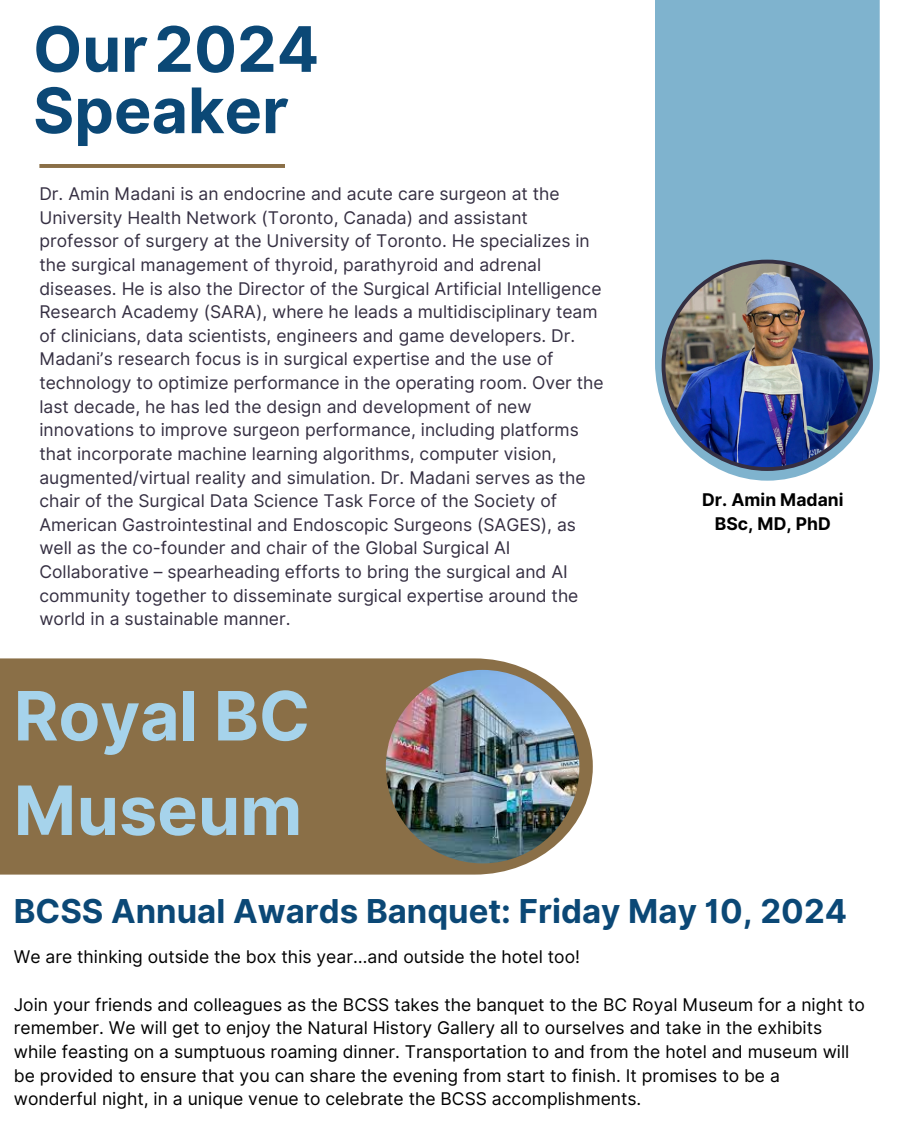
<style>
.page{position:relative;width:918px;height:1141px;background:#fff}
.page>*{position:absolute;margin:0;border:0;box-sizing:border-box;transform-origin:0 0}
.t1{font:700 68.08px/94.5px "Inter";color:#a6d3eb}
.t2{font:700 62.82px "Inter";color:#0b4876}
.t3{font:700 32.9px "Inter";color:#0b4876}
.t4{font:17.5px/23.6px "Inter";color:#352f42}
.t5{font:17.5px/23.6px "Inter";color:#000}
.t6{font:700 17.5px/23.6px "Inter";color:#000;text-align:center}
.s1{font-size:62.65px}
</style>
<div class="page">
<div style="left:655px;top:0;width:224px;height:480px;background:#7fb3ce"></div>
<img style="left:661px;top:260px;width:211px;height:211px">
<hr style="left:39px;top:164px;width:246px;height:4px;background:#8a6f47">
<div style="left:0;top:658px;width:592px;height:216px;background:#8a6f47"></div>
<img style="left:385px;top:666px;width:198px;height:201px">
<h1 class="t2" style="left:33px;top:11px;width:287px"><span class="s1">Our</span>2024</h1>
<h1 class="t2" style="left:33px;top:73px;width:257px">Speaker</h1>
<p class="t4" style="left:39px;top:182px;width:565px">Dr. Amin Madani is an endocrine and acute care surgeon at the University Health Network (Toronto, Canada) and assistant professor of surgery at the University of Toronto. He specializes in the surgical management of thyroid, parathyroid and adrenal diseases. He is also the Director of the Surgical Artificial Intelligence Research Academy (SARA), where he leads a multidisciplinary team of clinicians, data scientists, engineers and game developers. Dr.<br>Madani’s research focus is in surgical expertise and the use of technology to optimize performance in the operating room. Over the last decade, he has led the design and development of new innovations to improve surgeon performance, including platforms that incorporate machine learning algorithms, computer vision, augmented/virtual reality and simulation. Dr. Madani serves as the chair of the Surgical Data Science Task Force of the Society of American Gastrointestinal and Endoscopic Surgeons (SAGES), as well as the co-founder and chair of the Global Surgical AI Collaborative – spearheading efforts to bring the surgical and AI community together to disseminate surgical expertise around the world in a sustainable manner.</p>
<p class="t1" style="left:14px;top:668px;width:298px">Royal BC<br>Museum</p>
<p class="t6" style="left:702px;top:488px;width:143px">Dr. Amin Madani<br>BSc, MD, PhD</p>
<h1 class="t3" style="left:14px;top:891px;width:834px">BCSS Annual Awards Banquet: Friday May 10, 2024</h1>
<h2 class="t5" style="left:14px;top:945px;width:567px">We are thinking outside the box this year…and outside the hotel too!</h2>
<p class="t5" style="left:14px;top:992px;width:852px">Join your friends and colleagues as the BCSS takes the banquet to the BC Royal Museum for a night to remember. We will get to enjoy the Natural History Gallery all to ourselves and take in the exhibits while feasting on a sumptuous roaming dinner. Transportation to and from the hotel and museum will be provided to ensure that you can share the evening from start to finish. It promises to be a wonderful night, in a unique venue to celebrate the BCSS accomplishments.</p>
</div>
